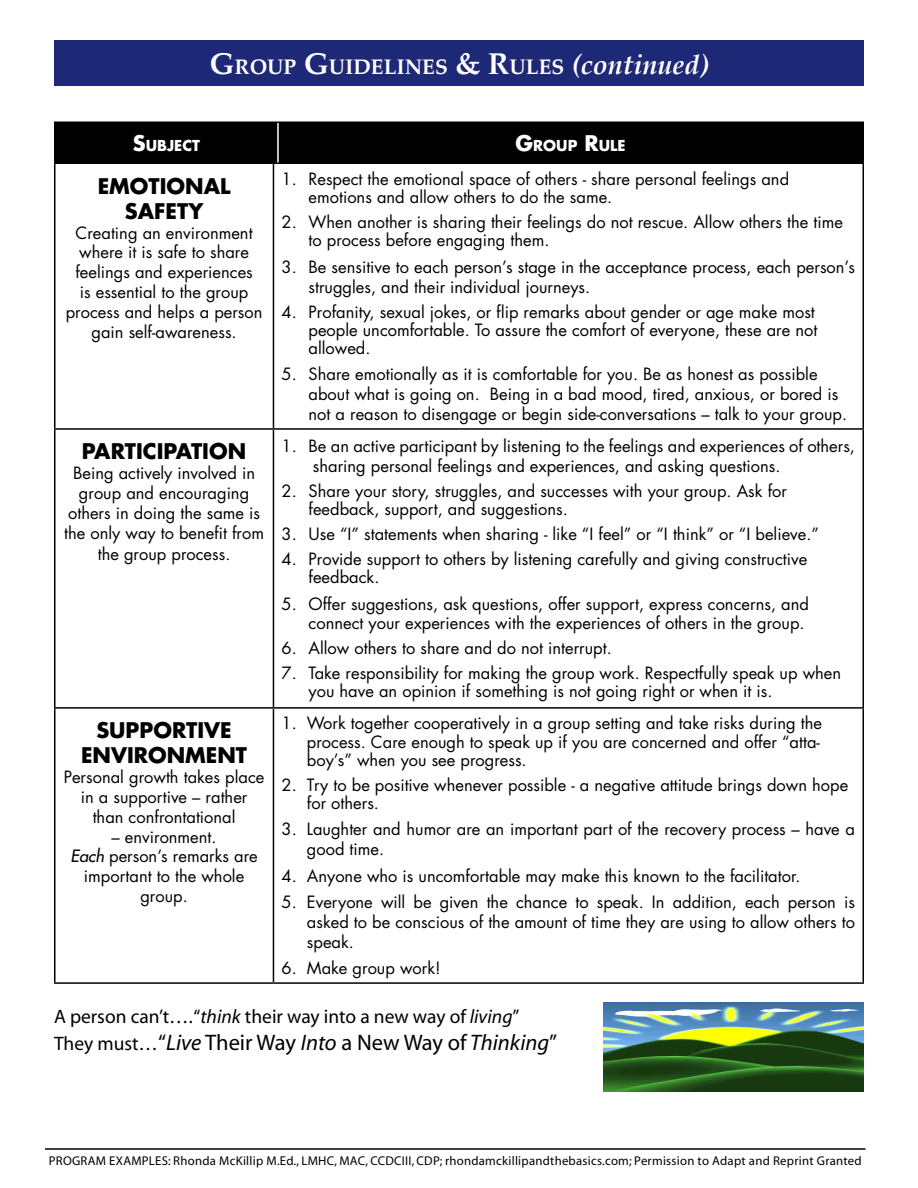
<style>
.page{position:relative;width:918px;height:1188px;background:#fff}
.page>*{position:absolute;margin:0;border:0;box-sizing:border-box;transform-origin:0 0}
.t1{font:22.5px "Myriad";color:#000}
.t2{font:700 21px/25.2px "Futura";color:#000;text-align:center}
.t3{font:700 21px "Palatino";color:#fff}
.t4{font:19.5px "Myriad";color:#000}
.t5{font:16.5px/19.8px "Futura";color:#000}
.t6{font:700 14.7px "Futura";color:#fff}
.t7{font:12.75px "Myriad";letter-spacing:.02em;color:#000}
.s1{font-size:30px}
.s2{font-style:italic;font-size:27px}
.s3{font-size:21px}
.s4{font-style:italic}
.s5{font-size:19.5px}
</style>
<div class="page">
<hr style="left:54px;top:164px;width:2px;height:264px;background:#000">
<hr style="left:273px;top:164px;width:1px;height:264px;background:#000">
<hr style="left:862px;top:164px;width:2px;height:264px;background:#000">
<hr style="left:54px;top:428px;width:219px;height:2px;background:#000">
<hr style="left:54px;top:430px;width:2px;height:277px;background:#000">
<hr style="left:273px;top:430px;width:1px;height:277px;background:#000">
<hr style="left:278px;top:428px;width:586px;height:2px;background:#000">
<hr style="left:862px;top:430px;width:2px;height:277px;background:#000">
<hr style="left:54px;top:707px;width:219px;height:2px;background:#000">
<hr style="left:54px;top:709px;width:2px;height:273px;background:#000">
<hr style="left:273px;top:709px;width:1px;height:273px;background:#000">
<hr style="left:278px;top:707px;width:586px;height:2px;background:#000">
<hr style="left:862px;top:709px;width:2px;height:273px;background:#000">
<hr style="left:54px;top:982px;width:219px;height:2px;background:#000">
<hr style="left:278px;top:982px;width:586px;height:2px;background:#000">
<hr style="left:54px;top:122px;width:219px;height:1px;background:#000">
<hr style="left:54px;top:123px;width:2px;height:39px;background:#000">
<hr style="left:278px;top:122px;width:586px;height:1px;background:#000">
<hr style="left:862px;top:123px;width:2px;height:39px;background:#000">
<hr style="left:54px;top:162px;width:219px;height:2px;background:#000">
<div style="left:56px;top:122px;width:806px;height:42px;background:#000"></div>
<hr style="left:278px;top:162px;width:586px;height:2px;background:#000">
<hr style="left:277px;top:123px;width:2px;height:39px;background:#fff">
<img style="left:603px;top:1003px;width:261px;height:89px">
<div style="left:54px;top:40px;width:810px;height:46px;background:#1d2876"></div>
<hr style="left:45px;top:1148px;width:821px;height:2px;background:#000">
<p class="t3" style="left:210px;top:49px;width:500px"><span class="s1">G</span>ROUP <span class="s1">G</span>UIDELINES <span class="s1">&amp; R</span>ULES <span class="s2">(continued)</span></p>
<p class="t6" style="left:133px;top:135px;width:69px"><span class="s3">S</span>UBJECT</p>
<p class="t6" style="left:516px;top:135px;width:112px"><span class="s3">G</span>ROUP <span class="s3">R</span>ULE</p>
<p class="t2" style="left:98px;top:173px;width:133px">EMOTIONAL<br>SAFETY</p>
<p class="t5" style="left:66px;top:222px;width:198px;text-align:center">Creating an environment where it is safe to share feelings and experiences<br>is essential to the group process and helps a person gain self-awareness.</p>
<p class="t5" style="left:309px;top:170px;width:482px;line-height:18.1px;text-indent:-27px">1. Respect the emotional space of others - share personal feelings and emotions and allow others to do the same.</p>
<p class="t5" style="left:309px;top:213px;width:536px;line-height:18.1px;text-indent:-27px">2. When another is sharing their feelings do not rescue. Allow others the time to process before engaging them.</p>
<p class="t5" style="left:309px;top:257px;width:548px;text-indent:-27px">3. Be sensitive to each person’s stage in the acceptance process, each person’s struggles, and their individual journeys.</p>
<p class="t5" style="left:309px;top:302px;width:510px;line-height:18.1px;text-indent:-27px">4. Profanity, sexual jokes, or flip remarks about gender or age make most people uncomfortable. To assure the comfort of everyone, these are not allowed.</p>
<p class="t5" style="left:309px;top:364px;width:540px;text-indent:-27px">5. Share emotionally as it is comfortable for you. Be as honest as possible about what is going on. Being in a bad mood, tired, anxious, or bored is not a reason to disengage or begin side-conversations – talk to your group.</p>
<p class="t2" style="left:82px;top:438px;width:166px">PARTICIPATION</p>
<p class="t5" style="left:64px;top:463px;width:201px;text-align:center">Being actively involved in group and encouraging others in doing the same is the only way to benefit from</p>
<p class="t5" style="left:98px;top:544px;width:134px">the group process.</p>
<p class="t5" style="left:313px;top:436px;width:544px;text-indent:-31px">1. Be an active participant by listening to the feelings and experiences of others, sharing personal feelings and experiences, and asking questions.</p>
<p class="t5" style="left:309px;top:482px;width:480px;line-height:18.1px;text-indent:-27px">2. Share your story, struggles, and successes with your group. Ask for feedback, support, and suggestions.</p>
<p class="t5" style="left:282px;top:524px;width:539px">3. Use “I” statements when sharing - like “I feel” or “I think” or “I believe.”</p>
<p class="t5" style="left:309px;top:550px;width:500px;line-height:18.1px;text-indent:-27px">4. Provide support to others by listening carefully and giving constructive feedback.</p>
<p class="t5" style="left:282px;top:593px;width:529px;text-align:right">5. Offer suggestions, ask questions, offer support, express concerns, and connect your experiences with the experiences of others in the group.</p>
<p class="t5" style="left:282px;top:638px;width:332px">6. Allow others to share and do not interrupt.</p>
<p class="t5" style="left:309px;top:664px;width:534px;line-height:18.1px;text-indent:-27px">7. Take responsibility for making the group work. Respectfully speak up when you have an opinion if something is not going right or when it is.</p>
<p class="t5" style="left:307px;top:714px;width:517px;line-height:18.1px;text-indent:-25px">1. Work together cooperatively in a group setting and take risks during the process. Care enough to speak up if you are concerned and offer “atta&shy;boy’s” when you see progress.</p>
<p class="t5" style="left:307px;top:775px;width:543px;line-height:18.1px;text-indent:-25px">2. Try to be positive whenever possible - a negative attitude brings down hope for others.</p>
<p class="t5" style="left:307px;top:819px;width:550px;text-indent:-25px">3. Laughter and humor are an important part of the recovery process – have a good time.</p>
<p class="t5" style="left:282px;top:866px;width:521px">4. Anyone who is uncomfortable may make this known to the facilitator.</p>
<p class="t5" style="left:307px;top:892px;width:550px;text-align:justify;text-indent:-25px">5. Everyone will be given the chance to speak. In addition, each person is asked to be conscious of the amount of time they are using to allow others to speak.</p>
<p class="t5" style="left:282px;top:958px;width:161px">6. Make group work!</p>
<p class="t4" style="left:54px;top:1007px;width:467px">A person can’t….“<span class="s4">think</span> their way into a new way of <span class="s4">living</span>”</p>
<h1 class="t1" style="left:54px;top:1031px;width:505px"><span class="s5">They must…</span>“<span class="s4">Live</span> Their Way <span class="s4">Into</span> a New Way of <span class="s4">Thinking</span>”</h1>
<p class="t2" style="left:81px;top:717px;width:168px">SUPPORTIVE<br>ENVIRONMENT</p>
<p class="t5" style="left:64px;top:767px;width:202px;text-align:center">Personal growth takes place in a supportive – rather than confrontational</p>
<p class="t5" style="left:70px;top:826px;width:189px;text-align:center">– environment.<br><span class="s4">Each</span> person’s remarks are important to the whole group.</p>
<p class="t7" style="left:49px;top:1155px;width:814px">PROGRAM EXAMPLES: Rhonda McKillip M.Ed., LMHC, MAC, CCDCIII, CDP; rhondamckillipandthebasics.com; Permission to Adapt and Reprint Granted</p>
</div>
